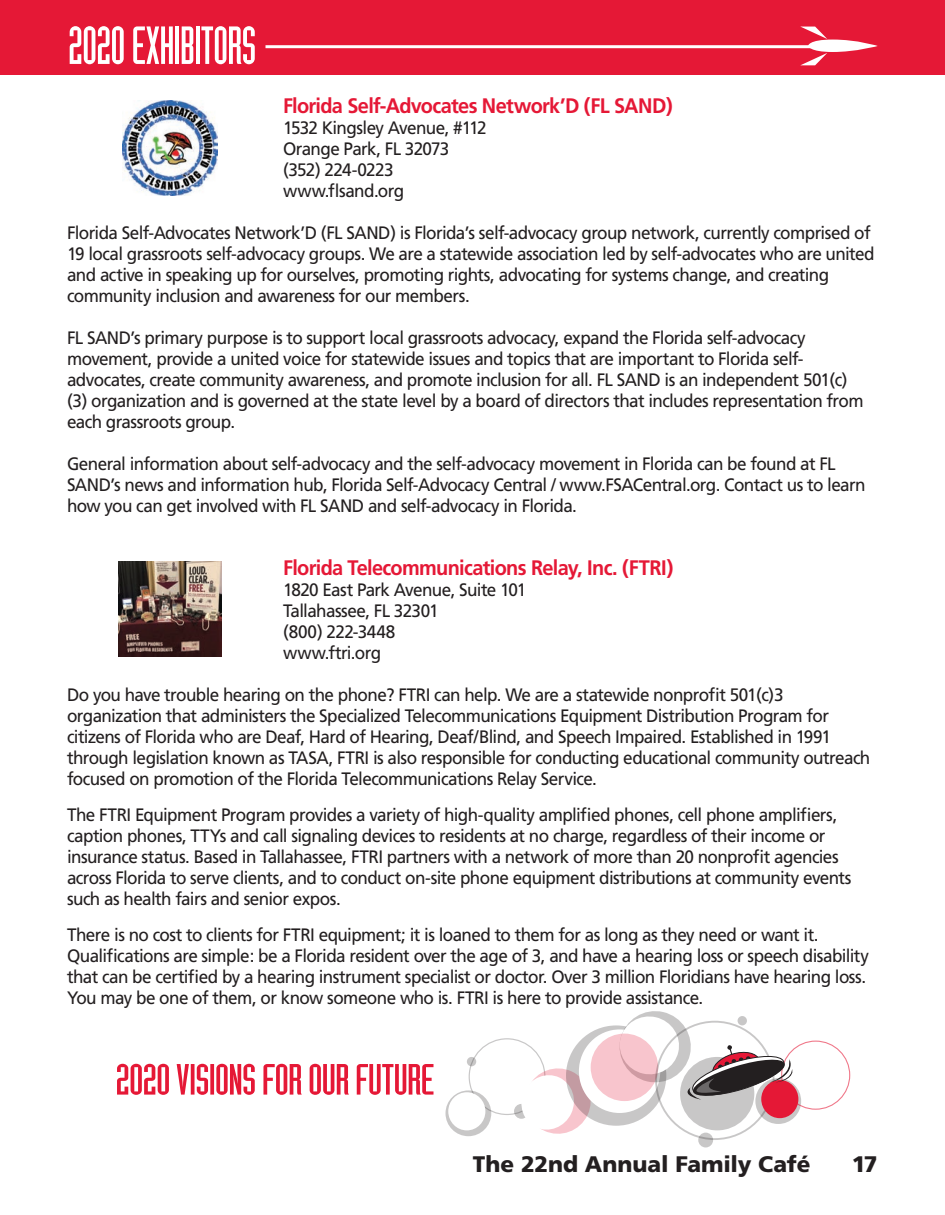
<style>
.page{position:relative;width:945px;height:1215px;background:#fff}
.page>*{position:absolute;margin:0;border:0;box-sizing:border-box;transform-origin:0 0}
.t1{font:52.5px "Industria Solid";letter-spacing:-.025em;color:#fff}
.t2{font:900 22.5px "Frutiger";letter-spacing:-.005em;color:#231f20}
.t3{font:700 21px "Frutiger";letter-spacing:-.035em;color:#e51836;scale:.95 1}
.t4{font:18px/21px "Frutiger";letter-spacing:-.035em;color:#231f20;scale:.95 1}
</style>
<div class="page">
<img style="left:123px;top:101px;width:94px;height:95px">
<img style="left:118px;top:562px;width:104px;height:95px">
<div style="left:0;top:0;width:945px;height:75px;background:#e51836"></div>
<svg style="left:800px;top:27px;width:78px;height:38px"></svg>
<hr style="left:266px;top:45px;width:550px;height:3px;background:#fff">
<svg style="left:514px;top:1104px;width:15px;height:15px"></svg>
<svg style="left:446px;top:1090px;width:45px;height:46px"></svg>
<div style="left:448px;top:1092px;width:37px;height:38px;background:#fff;border-radius:50%"></div>
<svg style="left:467px;top:1057px;width:9px;height:9px"></svg>
<div style="left:680px;top:1057px;width:74px;height:73px;background:#c8c7c7;border-radius:50%"></div>
<svg style="left:518px;top:1064px;width:69px;height:70px"></svg>
<svg style="left:566px;top:1025px;width:100px;height:101px;background:#c8bdbf"></svg>
<div style="left:579px;top:1029px;width:81px;height:84px;background:#fff;border-radius:50%"></div>
<div style="left:591px;top:1034px;width:67px;height:67px;background:#f8c5cd;border-radius:50%"></div>
<svg style="left:755px;top:1078px;width:46px;height:46px"></svg>
<div style="left:761px;top:1080px;width:37px;height:38px;background:#e51836;border-radius:50%"></div>
<div style="left:781px;top:1041px;width:69px;height:69px;border:1px solid #e51836;border-radius:50%"></div>
<svg style="left:616px;top:1011px;width:178px;height:89px"></svg>
<svg style="left:698px;top:1133px;width:15px;height:15px"></svg>
<svg style="left:117px;top:1064px;width:316px;height:31px"></svg>
<h1 class="t1" style="left:68px;top:17px;width:190px">2020 EXHIBITORS</h1>
<p class="t3" style="left:283px;top:94px;width:412px">Florida Self-Advocates Network’D (FL SAND)</p>
<p class="t4" style="left:283px;top:118px;width:216px">1532 Kingsley Avenue, #112<br>Orange Park, FL 32073 (352) 224-0223 www.flsand.org</p>
<p class="t4" style="left:67px;top:223px;width:852px">Florida Self-Advocates Network’D (FL SAND) is Florida’s self-advocacy group network, currently comprised of 19 local grassroots self-advocacy groups. We are a statewide association led by self-advocates who are united and active in speaking up for ourselves, promoting rights, advocating for systems change, and creating community inclusion and awareness for our members.</p>
<p class="t4" style="left:67px;top:328px;width:840px">FL SAND’s primary purpose is to support local grassroots advocacy, expand the Florida self-advocacy movement, provide a united voice for statewide issues and topics that are important to Florida self&shy;advocates, create community awareness, and promote inclusion for all. FL SAND is an independent 501(c) (3) organization and is governed at the state level by a board of directors that includes representation from each grassroots group.</p>
<p class="t4" style="left:67px;top:454px;width:842px">General information about self-advocacy and the self-advocacy movement in Florida can be found at FL<br>SAND’s news and information hub, Florida Self-Advocacy Central / www.FSACentral.org. Contact us to learn how you can get involved with FL SAND and self-advocacy in Florida.</p>
<p class="t3" style="left:283px;top:556px;width:412px">Florida Telecommunications Relay, Inc. (FTRI)</p>
<p class="t4" style="left:283px;top:580px;width:258px">1820 East Park Avenue, Suite 101<br>Tallahassee, FL 32301<br>(800) 222-3448<br>www.ftri.org</p>
<p class="t4" style="left:67px;top:685px;width:847px">Do you have trouble hearing on the phone? FTRI can help. We are a statewide nonprofit 501(c)3 organization that administers the Specialized Telecommunications Equipment Distribution Program for citizens of Florida who are Deaf, Hard of Hearing, Deaf/Blind, and Speech Impaired. Established in 1991 through legislation known as TASA, FTRI is also responsible for conducting educational community outreach focused on promotion of the Florida Telecommunications Relay Service.</p>
<p class="t4" style="left:67px;top:805px;width:827px">The FTRI Equipment Program provides a variety of high-quality amplified phones, cell phone amplifiers, caption phones, TTYs and call signaling devices to residents at no charge, regardless of their income or insurance status. Based in Tallahassee, FTRI partners with a network of more than 20 nonprofit agencies across Florida to serve clients, and to conduct on-site phone equipment distributions at community events such as health fairs and senior expos.</p>
<p class="t4" style="left:67px;top:925px;width:846px">There is no cost to clients for FTRI equipment; it is loaned to them for as long as they need or want it.<br>Qualifications are simple: be a Florida resident over the age of 3, and have a hearing loss or speech disability that can be certified by a hearing instrument specialist or doctor. Over 3 million Floridians have hearing loss.<br>You may be one of them, or know someone who is. FTRI is here to provide assistance.</p>
<p class="t2" style="left:473px;top:1151px;width:339px">The 22nd Annual Family Café</p>
<p class="t2" style="left:852px;top:1151px;width:27px">17</p>
</div>
